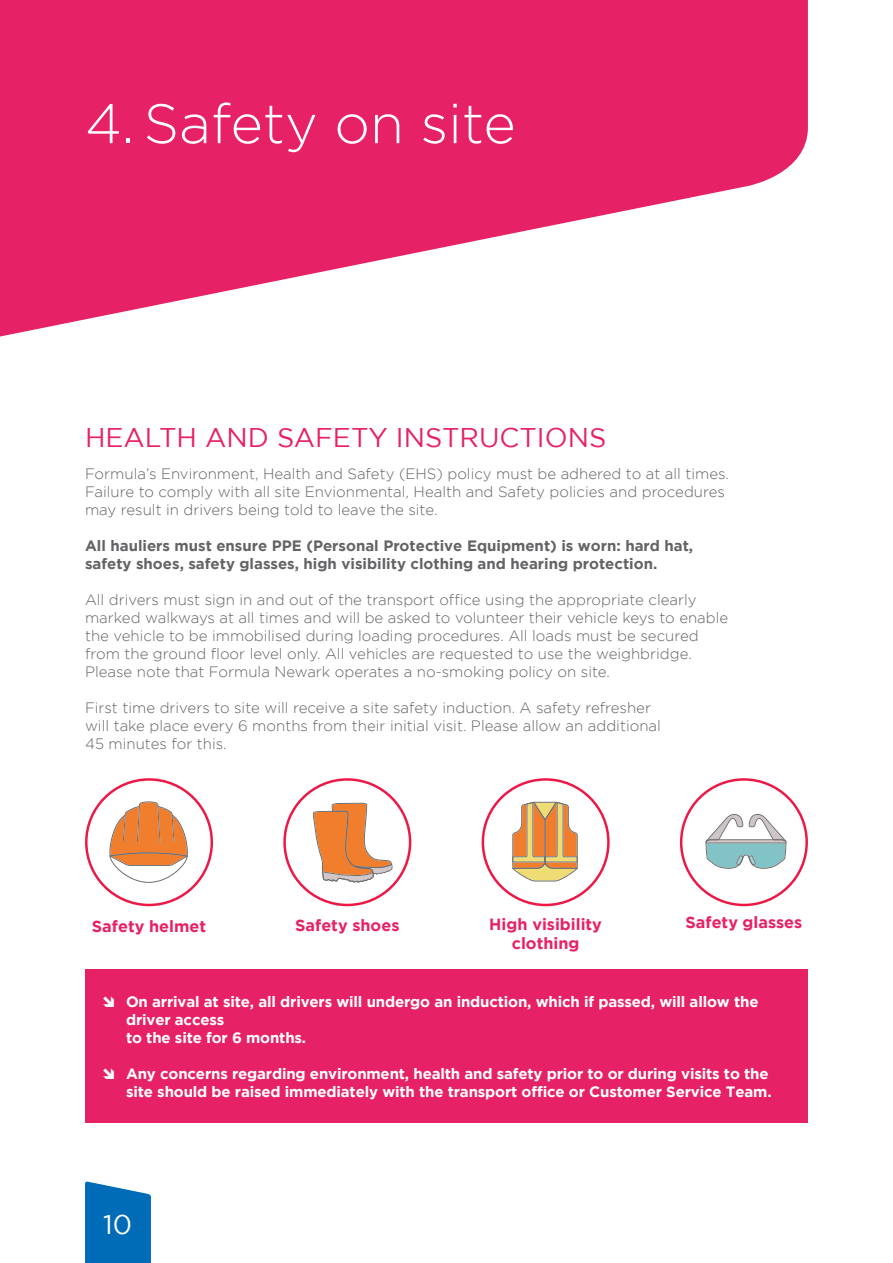
<style>
.page{position:relative;width:893px;height:1263px;background:#fff}
.page>*{position:absolute;margin:0;border:0;box-sizing:border-box;transform-origin:0 0}
.t1{font:300 55.5px "Gotham";color:#fff}
.t2{font:27px "Gotham";color:#e72165}
.t3{font:27px "Gotham";color:#fff}
.t4{font:700 16.2px/18.9px "Gotham";color:#e72165;text-align:center}
.t5{font:300 15px/18px "Gotham";color:#636366}
.t6{font:700 15px/18px "Gotham";letter-spacing:-.01em;color:#fff}
.t7{font:700 15px/18px "Gotham";color:#636366}
</style>
<div class="page">
<svg style="left:85px;top:1181px;width:66px;height:82px;background:#1578bd"></svg>
<svg style="left:109px;top:801px;width:79px;height:82px"></svg>
<svg style="left:313px;top:803px;width:80px;height:79px"></svg>
<svg style="left:512px;top:802px;width:66px;height:79px;background:#dfad71"></svg>
<svg style="left:705px;top:814px;width:81px;height:55px"></svg>
<hr style="left:705px;top:842px;width:81px;height:1px;background:#706e6f">
<div style="left:85px;top:969px;width:723px;height:154px;background:#e72165"></div>
<svg style="left:0;top:0;width:808px;height:337px;fill:#e72165"></svg>
<h1 class="t1" style="left:85px;top:93px;width:432px">4. Safety on site</h1>
<h2 class="t2" style="left:85px;top:422px;width:523px">HEALTH AND SAFETY INSTRUCTIONS</h2>
<p class="t5" style="left:85px;top:464px;width:646px">Formula’s Environment, Health and Safety (EHS) policy must be adhered to at all times.<br>Failure to comply with all site Envionmental, Health and Safety policies and procedures may result in drivers being told to leave the site.</p>
<p class="t7" style="left:85px;top:536px;width:610px">All hauliers must ensure PPE (Personal Protective Equipment) is worn: hard hat, safety shoes, safety glasses, high visibility clothing and hearing protection.</p>
<p class="t5" style="left:85px;top:590px;width:645px">All drivers must sign in and out of the transport office using the appropriate clearly marked walkways at all times and will be asked to volunteer their vehicle keys to enable the vehicle to be immobilised during loading procedures. All loads must be secured from the ground floor level only. All vehicles are requested to use the weighbridge.<br>Please note that Formula Newark operates a no-smoking policy on site.</p>
<p class="t5" style="left:85px;top:698px;width:577px">First time drivers to site will receive a site safety induction. A safety refresher will take place every 6 months from their initial visit. Please allow an additional<br>45 minutes for this.</p>
<p class="t4" style="left:92px;top:916px;width:116px">Safety helmet</p>
<p class="t4" style="left:295px;top:915px;width:106px">Safety shoes</p>
<p class="t4" style="left:489px;top:915px;width:114px">High visibility clothing</p>
<p class="t4" style="left:685px;top:913px;width:118px">Safety glasses</p>
<p class="t6" style="left:126px;top:992px;width:634px">On arrival at site, all drivers will undergo an induction, which if passed, will allow the driver access<br>to the site for 6 months.</p>
<p class="t6" style="left:126px;top:1064px;width:647px">Any concerns regarding environment, health and safety prior to or during visits to the site should be raised immediately with the transport office or Customer Service Team.</p>
<h2 class="t3" style="left:103px;top:1209px;width:30px">10</h2>
</div>
